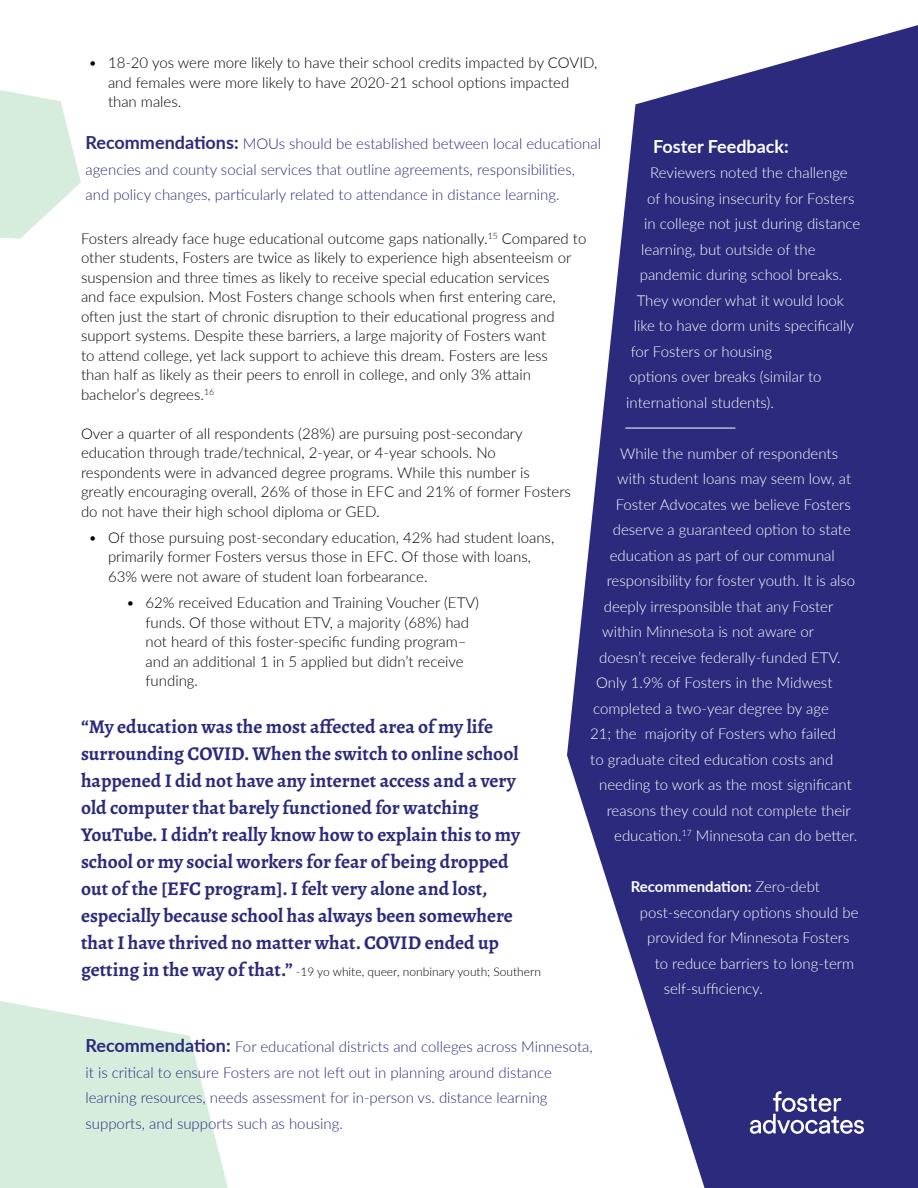
<style>
.page{position:relative;width:918px;height:1188px;background:#fff}
.page>*{position:absolute;margin:0;border:0;box-sizing:border-box;transform-origin:0 0}
.t1{font:700 19.5px/27px "Alegreya";color:#2b2a7c}
.t2{font:700 18px "Lato";color:#fff}
.t3{font:300 15px/19.5px "Lato";color:#000}
.t4{font:300 15px "Lato";color:#fff}
.t5{font:300 15px/25.5px "Lato";color:#2b2a7c}
.t6{font:700 15px "Lato";color:#fff}
.t7{font:300 12px "Lato";color:#000}
.s1{font-weight:700;font-size:18px}
.s2{font-weight:300}
.s3{font-family:"Alegreya";font-weight:700;font-size:19.5px;color:#2b2a7c}
</style>
<div class="page">
<svg style="left:0;top:1001px;width:228px;height:187px"></svg>
<svg style="left:0;top:90px;width:81px;height:149px"></svg>
<svg style="left:567px;top:25px;width:351px;height:1163px;fill:#2b2a7c"></svg>
<hr style="left:625px;top:428px;width:110px;height:1px;background:#fff">
<svg style="left:750px;top:1091px;width:114px;height:43px"></svg>
<p class="t3" style="left:108px;top:52px;width:491px;text-indent:-20px">• 18-20 yos were more likely to have their school credits impacted by COVID, and females were more likely to have 2020-21 school options impacted than males.</p>
<p class="t5" style="left:86px;top:130px;width:517px"><span class="s1">Recommendations:</span> MOUs should be established between local educational agencies and county social services that outline agreements, responsibilities, and policy changes, particularly related to attendance in distance learning.</p>
<p class="t2" style="left:653px;top:133px;width:137px">Foster Feedback:</p>
<p class="t4" style="left:650px;top:162px;width:199px">Reviewers noted the challenge</p>
<p class="t4" style="left:647px;top:188px;width:209px">of housing insecurity for Fosters</p>
<p class="t4" style="left:644px;top:213px;width:218px">in college not just during distance</p>
<p class="t4" style="left:641px;top:239px;width:176px">learning, but outside of the</p>
<p class="t4" style="left:640px;top:264px;width:204px">pandemic during school breaks.</p>
<p class="t4" style="left:637px;top:290px;width:209px">They wonder what it would look</p>
<p class="t4" style="left:634px;top:315px;width:222px">like to have dorm units specifically</p>
<p class="t4" style="left:631px;top:341px;width:143px">for Fosters or housing</p>
<p class="t4" style="left:629px;top:366px;width:194px">options over breaks (similar to</p>
<p class="t4" style="left:626px;top:392px;width:149px">international students).</p>
<p class="t4" style="left:620px;top:443px;width:219px">While the number of respondents</p>
<p class="t4" style="left:617px;top:468px;width:236px">with student loans may seem low, at</p>
<p class="t4" style="left:616px;top:494px;width:237px">Foster Advocates we believe Fosters</p>
<p class="t4" style="left:613px;top:519px;width:240px">deserve a guaranteed option to state</p>
<p class="t4" style="left:610px;top:545px;width:227px">education as part of our communal</p>
<p class="t4" style="left:607px;top:570px;width:250px">responsibility for foster youth. It is also</p>
<p class="t4" style="left:604px;top:596px;width:231px">deeply irresponsible that any Foster</p>
<p class="t4" style="left:602px;top:621px;width:213px">within Minnesota is not aware or</p>
<p class="t4" style="left:599px;top:647px;width:243px">doesn’t receive federally-funded ETV.</p>
<p class="t4" style="left:596px;top:672px;width:238px">Only 1.9% of Fosters in the Midwest</p>
<p class="t4" style="left:593px;top:698px;width:237px">completed a two-year degree by age</p>
<p class="t4" style="left:590px;top:723px;width:247px">21; the majority of Fosters who failed</p>
<p class="t4" style="left:590px;top:749px;width:245px">to graduate cited education costs and</p>
<p class="t4" style="left:599px;top:774px;width:254px">needing to work as the most significant</p>
<p class="t4" style="left:607px;top:800px;width:246px">reasons they could not complete their</p>
<p class="t4" style="left:614px;top:825px;width:245px">education.<sup>17</sup> Minnesota can do better.</p>
<p class="t6" style="left:631px;top:876px;width:191px">Recommendation: <span class="s2">Zero-debt</span></p>
<p class="t4" style="left:640px;top:902px;width:220px">post-secondary options should be</p>
<p class="t4" style="left:647px;top:927px;width:204px">provided for Minnesota Fosters</p>
<p class="t4" style="left:655px;top:953px;width:201px">to reduce barriers to long-term</p>
<p class="t4" style="left:664px;top:978px;width:101px">self-sufficiency.</p>
<p class="t3" style="left:81px;top:228px;width:507px">Fosters already face huge educational outcome gaps nationally.<sup>15</sup> Compared to other students, Fosters are twice as likely to experience high absenteeism or suspension and three times as likely to receive special education services<br>and face expulsion. Most Fosters change schools when first entering care, often just the start of chronic disruption to their educational progress and support systems. Despite these barriers, a large majority of Fosters want<br>to attend college, yet lack support to achieve this dream. Fosters are less<br>than half as likely as their peers to enroll in college, and only 3% attain bachelor’s degrees.<sup>16</sup></p>
<p class="t3" style="left:81px;top:423px;width:491px">Over a quarter of all respondents (28%) are pursuing post-secondary education through trade/technical, 2-year, or 4-year schools. No respondents were in advanced degree programs. While this number is greatly encouraging overall, 26% of those in EFC and 21% of former Fosters do not have their high school diploma or GED.</p>
<p class="t3" style="left:108px;top:527px;width:448px;text-indent:-20px">• Of those pursuing post-secondary education, 42% had student loans, primarily former Fosters versus those in EFC. Of those with loans,<br>63% were not aware of student loan forbearance.</p>
<p class="t3" style="left:146px;top:592px;width:335px;text-indent:-20px">• 62% received Education and Training Voucher (ETV) funds. Of those without ETV, a majority (68%) had not heard of this foster-specific funding program– and an additional 1 in 5 applied but didn’t receive funding.</p>
<p class="t1" style="left:81px;top:712px;width:441px">“My education was the most affected area of my life surrounding COVID. When the switch to online school happened I did not have any internet access and a very old computer that barely functioned for watching YouTube. I didn’t really know how to explain this to my school or my social workers for fear of being dropped out of the [EFC program]. I felt very alone and lost, especially because school has always been somewhere that I have thrived no matter what. COVID ended up</p>
<p class="t7" style="left:81px;top:963px;width:462px"><span class="s3">getting in the way of that.”</span> -19 yo white, queer, nonbinary youth; Southern</p>
<p class="t5" style="left:86px;top:1033px;width:509px"><span class="s1">Recommendation:</span> For educational districts and colleges across Minnesota, it is critical to ensure Fosters are not left out in planning around distance learning resources, needs assessment for in-person vs. distance learning supports, and supports such as housing.</p>
</div>
